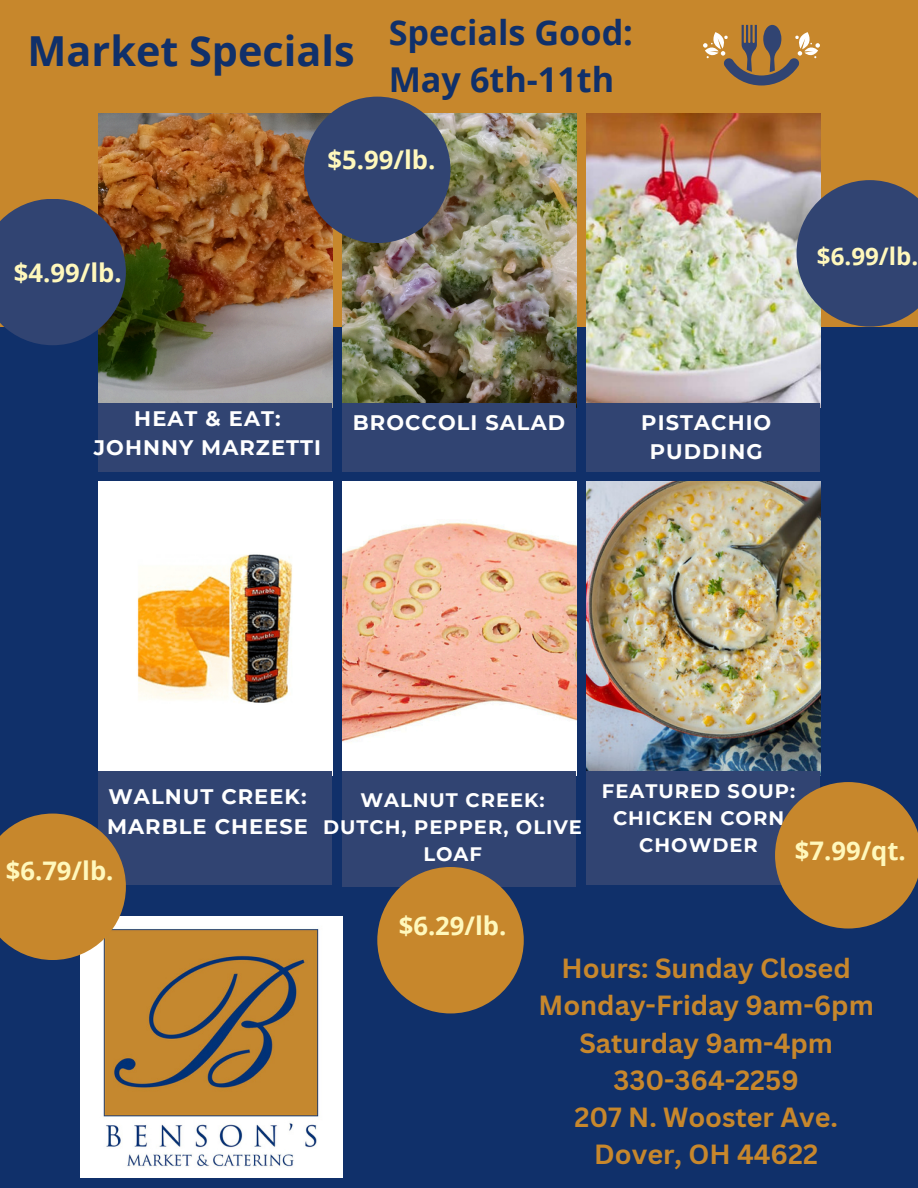
<style>
.page{position:relative;width:918px;height:1188px;background:#10306a}
.page>*{position:absolute;margin:0;border:0;box-sizing:border-box;transform-origin:0 0}
.t1{font:700 41.4px "Open Sans";color:#10306a}
.t2{font:700 34.2px/47.2px "Open Sans";color:#10306a}
.t3{font:700 27px/37.2px "Canva Sans";color:#c7872c;text-align:center}
.t4{font:700 25.65px "Open Sans";color:#fff8bc}
.t5{font:700 24.15px "Open Sans";color:#fff8bc}
.t6{font:700 21px/29.2px "Montserrat";letter-spacing:.05em;color:#fff}
.t7{font:700 19.5px/27px "Montserrat";letter-spacing:.05em;color:#fff;text-align:center}
</style>
<div class="page">
<div style="left:0;top:0;width:918px;height:327px;background:#c7872c"></div>
<img style="left:98px;top:113px;width:234px;height:290px">
<img style="left:342px;top:113px;width:234px;height:290px">
<img style="left:586px;top:113px;width:234px;height:290px">
<img style="left:98px;top:481px;width:234px;height:290px">
<img style="left:342px;top:481px;width:234px;height:290px">
<img style="left:586px;top:481px;width:234px;height:290px">
<svg style="left:0;top:199px;width:126px;height:146px;background:#384465"></svg>
<div style="left:98px;top:403px;width:234px;height:69px;background:#314472"></div>
<div style="left:98px;top:771px;width:234px;height:114px;background:#314472"></div>
<div style="left:342px;top:403px;width:234px;height:69px;background:#314472"></div>
<div style="left:342px;top:771px;width:234px;height:116px;background:#314472"></div>
<div style="left:586px;top:771px;width:234px;height:114px;background:#314472"></div>
<svg style="left:703px;top:25px;width:117px;height:61px"></svg>
<img style="left:81px;top:916px;width:262px;height:261px">
<div style="left:304px;top:97px;width:147px;height:146px;background:#314472;border-radius:50%"></div>
<svg style="left:797px;top:180px;width:121px;height:147px;background:#485474"></svg>
<svg style="left:0;top:814px;width:126px;height:146px;background:#b68137"></svg>
<div style="left:377px;top:867px;width:147px;height:146px;background:#c7872c;border-radius:50%"></div>
<div style="left:586px;top:403px;width:234px;height:69px;background:#314472"></div>
<svg style="left:775px;top:782px;width:143px;height:147px"></svg>
<p class="t1" style="left:28px;top:22px;width:328px">Market Specials</p>
<h4 class="t2" style="left:389px;top:8px;width:246px">Specials Good:<br>May 6th-11th</h4>
<p class="t4" style="left:14px;top:254px;width:109px">$4.99/lb.</p>
<p class="t4" style="left:328px;top:142px;width:109px">$5.99/lb.</p>
<h1 class="t6" style="left:134px;top:403px;width:148px">HEAT &amp; EAT:</h1>
<h3 class="t6" style="left:94px;top:433px;width:229px">JOHNNY MARZETTI</h3>
<h3 class="t6" style="left:353px;top:408px;width:214px">BROCCOLI SALAD</h3>
<p class="t5" style="left:817px;top:240px;width:103px">$6.99/lb.</p>
<h3 class="t6" style="left:641px;top:408px;width:132px">PISTACHIO</h3>
<h3 class="t6" style="left:650px;top:437px;width:114px">PUDDING</h3>
<p class="t6" style="left:107px;top:782px;width:202px">WALNUT CREEK:<br>MARBLE CHEESE</p>
<p class="t4" style="left:6px;top:852px;width:109px">$6.79/lb.</p>
<p class="t7" style="left:323px;top:787px;width:260px">WALNUT CREEK:<br>DUTCH, PEPPER, OLIVE<br>LOAF</p>
<h3 class="t7" style="left:602px;top:778px;width:195px">FEATURED SOUP:<br>CHICKEN CORN<br>CHOWDER</h3>
<p class="t4" style="left:795px;top:832px;width:113px">$7.99/qt.</p>
<p class="t4" style="left:399px;top:908px;width:109px">$6.29/lb.</p>
<p class="t3" style="left:539px;top:949px;width:337px">Hours: Sunday Closed<br>Monday-Friday 9am-6pm<br>Saturday 9am-4pm<br>330-364-2259<br>207 N. Wooster Ave.<br>Dover, OH 44622</p>
</div>
